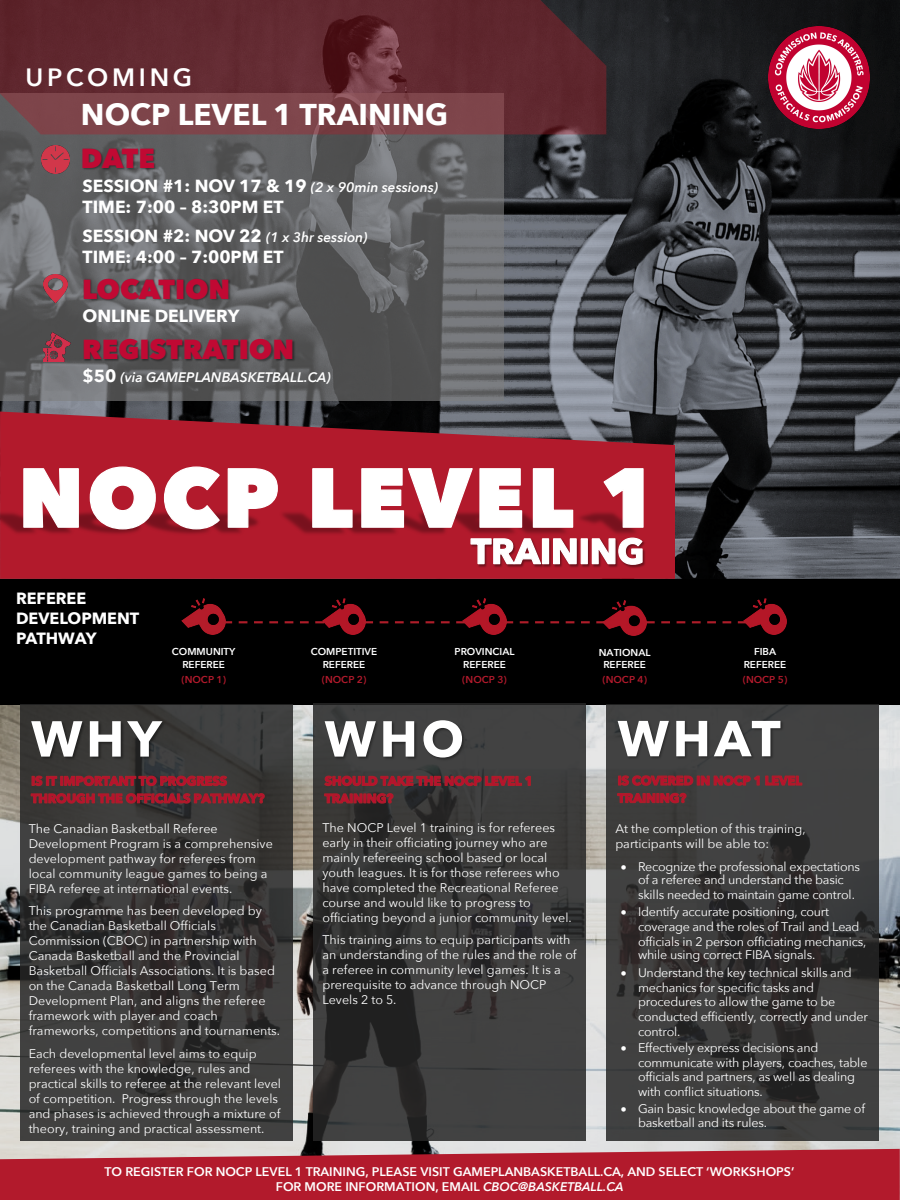
<style>
.page{position:relative;width:900px;height:1200px;background:#000}
.page>*{position:absolute;margin:0;border:0;box-sizing:border-box;transform-origin:0 0}
.t1{font:700 50px "Avenir Next";letter-spacing:.075em;color:#fff}
.t2{font:700 30px "Avenir Next";color:#fff}
.t3{font:800 27.5px "Avenir Next";letter-spacing:-.005em;color:#c00933}
.t4{font:600 25px "Avenir Next";letter-spacing:.15em;color:#fff}
.t5{font:700 17.5px/21.2px "Avenir Next";color:#fff}
.t6{font:700 16.25px/20.1px "Avenir Next";color:#fff}
.t7{font:italic 600 13.75px "Avenir Next";color:#fff}
.t8{font:12.5px/15px "Avenir Next";color:#fff}
.t9{font:12.5px/15px "Avenir Next";letter-spacing:-.02em;color:#fff}
.t10{font:600 12.5px/15px "Avenir Next";color:#fff;text-align:center}
.t11{font:600 10px/12.6px "Avenir Next";color:#fff;text-align:center}
.t12{font:600 10px "Avenir Next";color:#b21a2c}
.s1{font-weight:600;font-style:italic;font-size:13.75px}
.s2{font-weight:700;font-style:normal;font-size:17.5px}
.s3{font-style:italic}
</style>
<div class="page">
<img style="left:0;top:705px;width:900px;height:444px">
<img style="left:0;top:0;width:900px;height:578px">
<div style="left:0;top:93px;width:504px;height:308px;background:#7f7f7f;opacity:.6"></div>
<img style="left:65px;top:265px;width:185px;height:61px">
<img style="left:43px;top:274px;width:25px;height:29px">
<img style="left:41px;top:145px;width:23px;height:28px">
<img style="left:64px;top:135px;width:111px;height:62px">
<div style="left:20px;top:705px;width:273px;height:436px;background:#262626;opacity:.85"></div>
<div style="left:606px;top:705px;width:273px;height:436px;background:#262626;opacity:.85"></div>
<img style="left:182px;top:599px;width:44px;height:35px">
<img style="left:322px;top:599px;width:44px;height:35px">
<img style="left:463px;top:599px;width:43px;height:35px">
<img style="left:603px;top:600px;width:43px;height:36px">
<img style="left:743px;top:599px;width:44px;height:35px">
<svg style="left:223px;top:621px;width:107px;height:2px"></svg>
<svg style="left:0;top:0;width:606px;height:134px;background:#662f36"></svg>
<svg style="left:0;top:1149px;width:900px;height:51px;background:#b52c3c"></svg>
<img style="left:65px;top:326px;width:249px;height:62px">
<img style="left:44px;top:333px;width:26px;height:28px">
<div style="left:313px;top:704px;width:273px;height:437px;background:#262626;opacity:.85"></div>
<img style="left:0;top:704px;width:200px;height:104px">
<svg style="left:30px;top:772px;width:236px;height:39px;background:#612c32"></svg>
<img style="left:293px;top:703px;width:210px;height:105px">
<svg style="left:323px;top:773px;width:209px;height:33px;background:#5a2e33"></svg>
<img style="left:586px;top:704px;width:234px;height:104px">
<svg style="left:616px;top:774px;width:187px;height:31px;background:#633338"></svg>
<svg style="left:364px;top:621px;width:107px;height:2px"></svg>
<svg style="left:504px;top:621px;width:107px;height:2px"></svg>
<svg style="left:646px;top:621px;width:107px;height:2px"></svg>
<svg style="left:0;top:412px;width:675px;height:167px;background:#9f2131"></svg>
<img style="left:0;top:508px;width:262px;height:30px">
<svg style="left:23px;top:466px;width:256px;height:64px;background:#dda7ad"></svg>
<img style="left:277px;top:509px;width:365px;height:28px">
<svg style="left:312px;top:467px;width:262px;height:61px;background:#e0aab1"></svg>
<svg style="left:602px;top:467px;width:42px;height:61px;background:#dba4ab"></svg>
<img style="left:469px;top:536px;width:178px;height:33px">
<svg style="left:470px;top:537px;width:174px;height:29px;background:#d59ba2"></svg>
<img style="left:769px;top:27px;width:101px;height:101px">
<h3 class="t4" style="left:25px;top:61px;width:168px">UPCOMING</h3>
<h2 class="t2" style="left:81px;top:95px;width:369px">NOCP LEVEL 1 TRAINING</h2>
<h3 class="t3" style="left:81px;top:140px;width:75px">DATE</h3>
<h3 class="t5" style="left:83px;top:176px;width:357px">SESSION #1: NOV 17 &amp; 19 <span class="s1">(2 x 90min sessions)<br></span>TIME: 7:00 – 8:30PM ET</h3>
<h3 class="t5" style="left:83px;top:225px;width:287px">SESSION #2: NOV 22 <span class="s1">(1 x 3hr session)<br></span>TIME: 4:00 – 7:00PM ET</h3>
<h3 class="t3" style="left:82px;top:271px;width:150px">LOCATION</h3>
<h3 class="t5" style="left:82px;top:306px;width:159px">ONLINE DELIVERY</h3>
<h3 class="t3" style="left:82px;top:332px;width:213px">REGISTRATION</h3>
<p class="t7" style="left:82px;top:368px;width:250px"><span class="s2">$50</span> (via GAMEPLANBASKETBALL.CA)</p>
<h3 class="t6" style="left:16px;top:589px;width:125px">REFEREE<br>DEVELOPMENT<br>PATHWAY</h3>
<p class="t11" style="left:172px;top:646px;width:65px">COMMUNITY<br>REFEREE</p>
<p class="t12" style="left:181px;top:673px;width:46px">(NOCP 1)</p>
<p class="t11" style="left:311px;top:646px;width:68px">COMPETITIVE<br>REFEREE</p>
<p class="t12" style="left:322px;top:673px;width:46px">(NOCP 2)</p>
<p class="t11" style="left:455px;top:645px;width:61px">PROVINCIAL<br>REFEREE</p>
<p class="t12" style="left:462px;top:673px;width:46px">(NOCP 3)</p>
<p class="t11" style="left:599px;top:646px;width:53px">NATIONAL<br>REFEREE</p>
<p class="t12" style="left:602px;top:673px;width:46px">(NOCP 4)</p>
<p class="t11" style="left:744px;top:645px;width:44px">FIBA<br>REFEREE</p>
<p class="t12" style="left:743px;top:673px;width:46px">(NOCP 5)</p>
<h1 class="t1" style="left:31px;top:707px;width:132px">WHY</h1>
<h1 class="t1" style="left:325px;top:707px;width:141px">WHO</h1>
<h1 class="t1" style="left:618px;top:706px;width:165px">WHAT</h1>
<p class="t8" style="left:29px;top:821px;width:246px">The Canadian Basketball Referee Development Program is a comprehensive development pathway for referees from local community league games to being a FIBA referee at international events.</p>
<p class="t8" style="left:29px;top:904px;width:253px">This programme has been developed by the Canadian Basketball Officials Commission (CBOC) in partnership with Canada Basketball and the Provincial Basketball Officials Associations. It is based on the Canada Basketball Long Term Development Plan, and aligns the referee framework with player and coach frameworks, competitions and tournaments.</p>
<p class="t8" style="left:29px;top:1046px;width:254px">Each developmental level aims to equip referees with the knowledge, rules and practical skills to referee at the relevant level of competition. Progress through the levels and phases is achieved through a mixture of theory, training and practical assessment.</p>
<p class="t8" style="left:322px;top:820px;width:251px">The NOCP Level 1 training is for referees early in their officiating journey who are mainly refereeing school based or local youth leagues. It is for those referees who have completed the Recreational Referee course and would like to progress to officiating beyond a junior community level.</p>
<p class="t8" style="left:322px;top:933px;width:256px">This training aims to equip participants with an understanding of the rules and the role of a referee in community level games. It is a prerequisite to advance through NOCP Levels 2 to 5.</p>
<p class="t8" style="left:615px;top:822px;width:192px">At the completion of this training, participants will be able to:</p>
<p class="t9" style="left:621px;top:860px;width:241px;line-height:13.8px;text-align:center">• Recognize the professional expectations of a referee and understand the basic</p>
<p class="t9" style="left:638px;top:888px;width:218px">skills needed to maintain game control.</p>
<p class="t9" style="left:638px;top:904px;width:230px;text-indent:-17px">• Identify accurate positioning, court coverage and the roles of Trail and Lead officials in 2 person officiating mechanics,</p>
<p class="t9" style="left:638px;top:948px;width:179px">while using correct FIBA signals.</p>
<p class="t9" style="left:638px;top:965px;width:215px;text-indent:-17px">• Understand the key technical skills and mechanics for specific tasks and</p>
<p class="t9" style="left:638px;top:994px;width:231px">procedures to allow the game to be conducted efficiently, correctly and under control.</p>
<p class="t9" style="left:638px;top:1040px;width:231px;text-indent:-17px">• Effectively express decisions and communicate with players, coaches, table</p>
<p class="t9" style="left:638px;top:1069px;width:219px">officials and partners, as well as dealing with conflict situations.</p>
<p class="t9" style="left:638px;top:1102px;width:228px;line-height:13.8px;text-indent:-17px">• Gain basic knowledge about the game of basketball and its rules.</p>
<p class="t10" style="left:105px;top:1165px;width:691px">TO REGISTER FOR NOCP LEVEL 1 TRAINING, PLEASE VISIT GAMEPLANBASKETBALL.CA, AND SELECT ‘WORKSHOPS’<br>FOR MORE INFORMATION, EMAIL <span class="s3">CBOC@BASKETBALL.CA</span></p>
</div>
